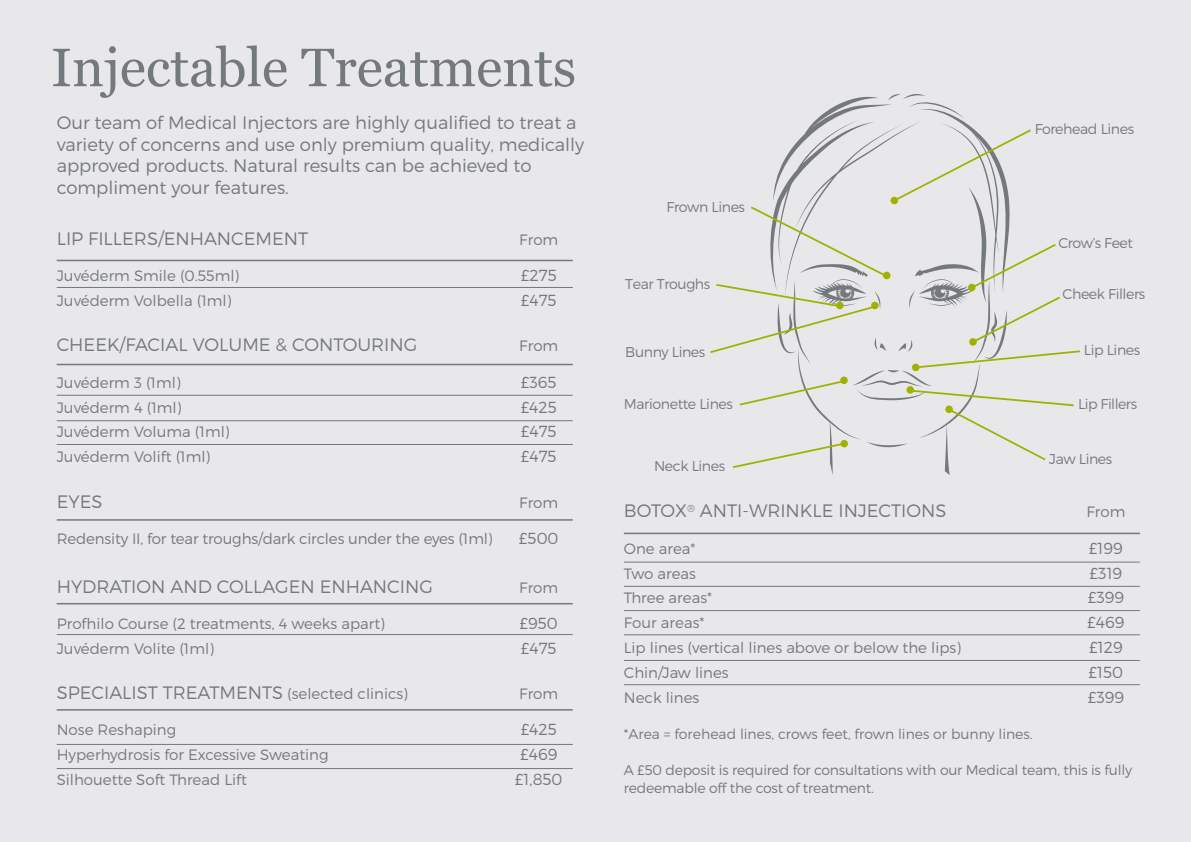
<style>
.page{position:relative;width:1191px;height:842px;background:#e8e8ea}
.page>*{position:absolute;margin:0;border:0;box-sizing:border-box;transform-origin:0 0}
.t1{font:54px "Georgia";color:#74797e}
.t2{font:300 18px/21.6px "Montserrat";color:#74797e}
.t3{font:300 16px "Montserrat";color:#74797e}
.t4{font:300 15px "Montserrat";color:#74797e}
.t5{font:300 14.2px "Montserrat";letter-spacing:-.03em;color:#757a7f}
.t6{font:300 14px/18px "Montserrat";letter-spacing:-.015em;color:#74797e}
.s1{font-size:15px}
</style>
<div class="page">
<hr style="left:57px;top:260px;width:516px;height:1px;background:#74797e">
<hr style="left:57px;top:519px;width:516px;height:2px;background:#74797e">
<hr style="left:57px;top:603px;width:516px;height:1px;background:#74797e">
<hr style="left:57px;top:709px;width:516px;height:2px;background:#74797e">
<hr style="left:57px;top:364px;width:516px;height:1px;background:#74797e">
<hr style="left:57px;top:287px;width:516px;height:1px;background:#74797e">
<hr style="left:57px;top:395px;width:516px;height:1px;background:#74797e">
<hr style="left:57px;top:420px;width:516px;height:1px;background:#74797e">
<hr style="left:57px;top:444px;width:516px;height:1px;background:#74797e">
<hr style="left:57px;top:634px;width:516px;height:1px;background:#74797e">
<hr style="left:57px;top:744px;width:516px;height:1px;background:#74797e">
<hr style="left:57px;top:768px;width:516px;height:1px;background:#74797e">
<hr style="left:624px;top:533px;width:516px;height:1px;background:#74797e">
<hr style="left:624px;top:562px;width:516px;height:1px;background:#74797e">
<hr style="left:624px;top:586px;width:516px;height:1px;background:#74797e">
<hr style="left:624px;top:610px;width:516px;height:1px;background:#74797e">
<hr style="left:624px;top:634px;width:516px;height:1px;background:#74797e">
<hr style="left:624px;top:660px;width:516px;height:1px;background:#74797e">
<hr style="left:624px;top:684px;width:516px;height:1px;background:#74797e">
<svg style="left:809px;top:94px;width:163px;height:381px"></svg>
<svg style="left:944px;top:469px;width:5px;height:6px"></svg>
<svg style="left:710px;top:128px;width:370px;height:341px"></svg>
<svg style="left:907px;top:389px;width:168px;height:18px"></svg>
<div style="left:945px;top:405px;width:8px;height:8px;background:#a0b101;border-radius:50%"></div>
<div style="left:912px;top:364px;width:7px;height:7px;background:#a0b101;border-radius:50%"></div>
<div style="left:969px;top:338px;width:7px;height:8px;background:#a0b101;border-radius:50%"></div>
<div style="left:968px;top:284px;width:7px;height:7px;background:#a0b101;border-radius:50%"></div>
<div style="left:871px;top:302px;width:7px;height:7px;background:#a0b101;border-radius:50%"></div>
<div style="left:883px;top:272px;width:7px;height:7px;background:#a0b101;border-radius:50%"></div>
<div style="left:890px;top:197px;width:8px;height:7px;background:#a0b101;border-radius:50%"></div>
<div style="left:840px;top:376px;width:7px;height:8px;background:#a0b101;border-radius:50%"></div>
<div style="left:840px;top:440px;width:8px;height:7px;background:#a0b101;border-radius:50%"></div>
<svg style="left:874px;top:291px;width:7px;height:18px"></svg>
<div style="left:836px;top:302px;width:7px;height:7px;background:#a0b101;border-radius:50%"></div>
<svg style="left:714px;top:283px;width:125px;height:25px"></svg>
<div style="left:906px;top:386px;width:8px;height:8px;background:#a0b101;border-radius:50%"></div>
<h1 class="t1" style="left:51px;top:35px;width:526px">Injectable Treatments</h1>
<p class="t2" style="left:57px;top:112px;width:529px">Our team of Medical Injectors are highly qualified to treat a variety of concerns and use only premium quality, medically approved products. Natural results can be achieved to compliment your features.</p>
<p class="t2" style="left:57px;top:228px;width:253px">LIP FILLERS/ENHANCEMENT</p>
<p class="t4" style="left:519px;top:231px;width:40px">From</p>
<p class="t4" style="left:57px;top:267px;width:184px">Juvéderm Smile (0.55ml)</p>
<p class="t3" style="left:521px;top:266px;width:37px">£275</p>
<p class="t4" style="left:57px;top:292px;width:176px">Juvéderm Volbella (1ml)</p>
<p class="t3" style="left:521px;top:291px;width:37px">£475</p>
<p class="t2" style="left:57px;top:334px;width:362px">CHEEK/FACIAL VOLUME &amp; CONTOURING</p>
<p class="t4" style="left:519px;top:337px;width:40px">From</p>
<p class="t4" style="left:57px;top:373px;width:126px">Juvéderm 3 (1ml)</p>
<p class="t3" style="left:521px;top:372px;width:37px">£365</p>
<p class="t4" style="left:57px;top:398px;width:126px">Juvéderm 4 (1ml)</p>
<p class="t3" style="left:520px;top:397px;width:38px">£425</p>
<p class="t4" style="left:57px;top:423px;width:174px">Juvéderm Voluma (1ml)</p>
<p class="t3" style="left:521px;top:422px;width:37px">£475</p>
<p class="t4" style="left:57px;top:448px;width:155px">Juvéderm Volift (1ml)</p>
<p class="t3" style="left:521px;top:447px;width:37px">£475</p>
<p class="t2" style="left:57px;top:490px;width:47px">EYES</p>
<p class="t4" style="left:519px;top:493px;width:40px">From</p>
<p class="t4" style="left:57px;top:529px;width:437px">Redensity II, for tear troughs/dark circles under the eyes (1ml)</p>
<p class="t3" style="left:519px;top:528px;width:41px">£500</p>
<p class="t2" style="left:57px;top:575px;width:378px">HYDRATION AND COLLAGEN ENHANCING</p>
<p class="t4" style="left:519px;top:578px;width:40px">From</p>
<p class="t4" style="left:57px;top:614px;width:330px">Profhilo Course (2 treatments, 4 weeks apart)</p>
<p class="t3" style="left:519px;top:613px;width:40px">£950</p>
<p class="t4" style="left:57px;top:639px;width:159px">Juvéderm Volite (1ml)</p>
<p class="t3" style="left:521px;top:638px;width:37px">£475</p>
<p class="t2" style="left:57px;top:681px;width:353px">SPECIALIST TREATMENTS <span class="s1">(selected clinics)</span></p>
<p class="t4" style="left:519px;top:684px;width:40px">From</p>
<p class="t4" style="left:57px;top:721px;width:121px">Nose Reshaping</p>
<p class="t3" style="left:520px;top:720px;width:38px">£425</p>
<p class="t4" style="left:57px;top:746px;width:273px">Hyperhydrosis for Excessive Sweating</p>
<p class="t3" style="left:520px;top:745px;width:39px">£469</p>
<p class="t4" style="left:57px;top:770px;width:192px">Silhouette Soft Thread Lift</p>
<p class="t3" style="left:515px;top:769px;width:49px">£1,850</p>
<p class="t5" style="left:666px;top:198px;width:80px">Frown Lines</p>
<p class="t5" style="left:625px;top:275px;width:87px">Tear Troughs</p>
<p class="t5" style="left:625px;top:343px;width:82px">Bunny Lines</p>
<p class="t5" style="left:624px;top:395px;width:111px">Marionette Lines</p>
<p class="t5" style="left:654px;top:457px;width:73px">Neck Lines</p>
<p class="t5" style="left:1034px;top:120px;width:101px">Forehead Lines</p>
<p class="t5" style="left:1058px;top:234px;width:76px">Crow’s Feet</p>
<p class="t5" style="left:1062px;top:285px;width:84px">Cheek Fillers</p>
<p class="t5" style="left:1083px;top:341px;width:58px">Lip Lines</p>
<p class="t5" style="left:1078px;top:396px;width:61px">Lip Fillers</p>
<p class="t5" style="left:1049px;top:450px;width:64px">Jaw Lines</p>
<p class="t2" style="left:624px;top:500px;width:324px">BOTOX<sup>®</sup> ANTI-WRINKLE INJECTIONS</p>
<p class="t4" style="left:1086px;top:503px;width:40px">From</p>
<p class="t4" style="left:624px;top:539px;width:73px">One area*</p>
<p class="t3" style="left:1089px;top:538px;width:35px">£199</p>
<p class="t4" style="left:624px;top:564px;width:74px">Two areas</p>
<p class="t3" style="left:1089px;top:563px;width:34px">£319</p>
<p class="t4" style="left:624px;top:589px;width:90px">Three areas*</p>
<p class="t3" style="left:1087px;top:588px;width:38px">£399</p>
<p class="t4" style="left:624px;top:614px;width:82px">Four areas*</p>
<p class="t3" style="left:1087px;top:613px;width:39px">£469</p>
<p class="t4" style="left:624px;top:639px;width:339px">Lip lines (vertical lines above or below the lips)</p>
<p class="t3" style="left:1089px;top:638px;width:35px">£129</p>
<p class="t4" style="left:624px;top:664px;width:106px">Chin/Jaw lines</p>
<p class="t3" style="left:1088px;top:663px;width:36px">£150</p>
<p class="t4" style="left:624px;top:688px;width:77px">Neck lines</p>
<p class="t3" style="left:1087px;top:687px;width:38px">£399</p>
<p class="t6" style="left:624px;top:725px;width:410px">*Area = forehead lines, crows feet, frown lines or bunny lines.</p>
<p class="t6" style="left:624px;top:761px;width:510px">A £50 deposit is required for consultations with our Medical team, this is fully redeemable off the cost of treatment.</p>
</div>
